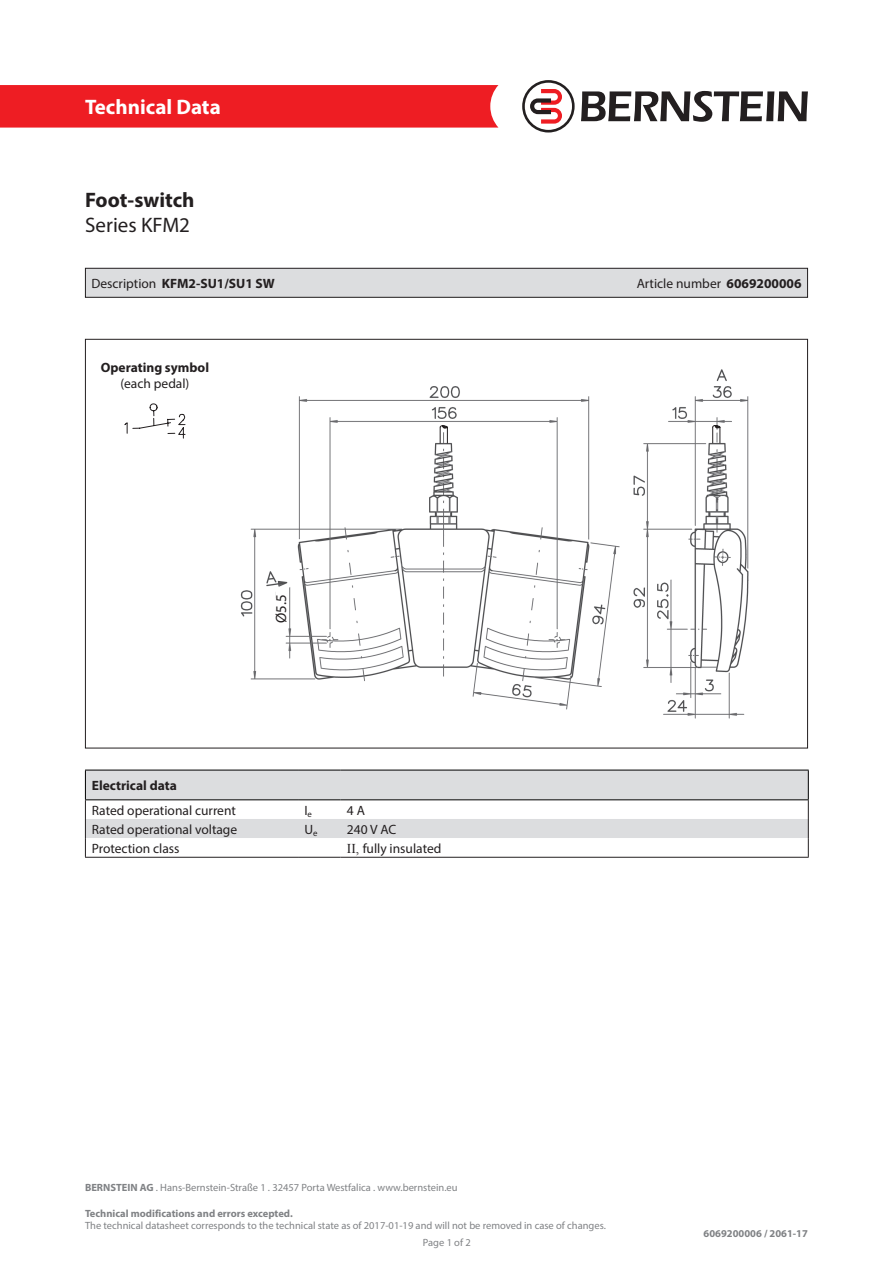
<style>
.page{position:relative;width:893px;height:1263px;background:#fff}
.page>*{position:absolute;margin:0;border:0;box-sizing:border-box;transform-origin:0 0}
.t1{font:700 21px "Myriad Pro";color:#fff}
.t2{font:700 21px "Myriad Pro";color:#231f20}
.t3{font:21px "Myriad Pro";color:#231f20}
.t4{font:15px "Myriad Pro";color:#231f20}
.t5{font:13.5px "Myriad Pro";color:#231f20}
.t6{font:700 13.5px "Myriad Pro";color:#231f20}
.t7{font:10.5px/16.8px "Myriad Pro";color:#808285}
.t8{font:700 10.5px "Myriad Pro";color:#808285}
.s1{font-weight:400}
.s2{font-weight:700}
.s3{font-family:"Times New Roman"}
</style>
<div class="page">
<div style="left:0;top:85px;width:498px;height:43px;background:#ee1d23"></div>
<svg style="left:581px;top:91px;width:227px;height:31px"></svg>
<svg style="left:522px;top:80px;width:53px;height:53px"></svg>
<img style="left:217px;top:267px;width:561px;height:503px">
<div style="left:276px;top:588px;width:13px;height:39px;background:#fff"></div>
<svg style="left:440px;top:425px;width:281px;height:19px"></svg>
<svg style="left:124px;top:403px;width:62px;height:36px"></svg>
<div style="left:85px;top:268px;width:722px;height:29px;background:#dcdddf"></div>
<div style="left:85px;top:268px;width:723px;height:30px;border:1px solid #231f20"></div>
<hr style="left:85px;top:857px;width:213px;height:1px;background:#231f20">
<hr style="left:298px;top:857px;width:43px;height:1px;background:#231f20">
<hr style="left:341px;top:857px;width:468px;height:1px;background:#231f20">
<svg style="left:85px;top:770px;width:724px;height:87px"></svg>
<h1 class="t1" style="left:85px;top:93px;width:137px">Technical Data</h1>
<h1 class="t2" style="left:85px;top:186px;width:111px">Foot-switch</h1>
<h1 class="t3" style="left:85px;top:212px;width:107px">Series KFM2</h1>
<p class="t6" style="left:91px;top:274px;width:185px"><span class="s1">Description</span> KFM2-SU1/SU1 SW</p>
<p class="t5" style="left:637px;top:275px;width:166px">Article number <span class="s2">6069200006</span></p>
<p class="t6" style="left:101px;top:359px;width:110px">Operating symbol</p>
<p class="t5" style="left:120px;top:375px;width:71px">(each pedal)</p>
<h2 class="t4" style="left:272px;top:623px;width:30px;rotate:-90deg">Ø5.5</h2>
<p class="t6" style="left:92px;top:777px;width:87px">Electrical data</p>
<p class="t5" style="left:92px;top:802px;width:146px">Rated operational current</p>
<p class="t5" style="left:304px;top:802px;width:9px">I<sub>e</sub></p>
<p class="t5" style="left:347px;top:802px;width:20px">4 A</p>
<p class="t5" style="left:92px;top:821px;width:147px">Rated operational voltage</p>
<p class="t5" style="left:304px;top:821px;width:15px">U<sub>e</sub></p>
<p class="t5" style="left:347px;top:821px;width:51px">240 V AC</p>
<p class="t5" style="left:92px;top:840px;width:89px">Protection class</p>
<p class="t5" style="left:347px;top:840px;width:96px"><span class="s3">II,</span> fully insulated</p>
<p class="t7" style="left:85px;top:1179px;width:374px"><span class="s2">BERNSTEIN AG</span> . Hans-Bernstein-Straße 1 . 32457 Porta Westfalica . www.bernstein.eu</p>
<p class="t8" style="left:85px;top:1206px;width:209px">Technical modifications and errors excepted.</p>
<p class="t7" style="left:423px;top:1217px;width:184px;text-indent:-338px">The technical datasheet corresponds to the technical state as of 2017-01-19 and will not be removed in case of changes.<br>Page 1 of 2</p>
<p class="t8" style="left:704px;top:1227px;width:106px">6069200006 / 2061-17</p>
</div>
